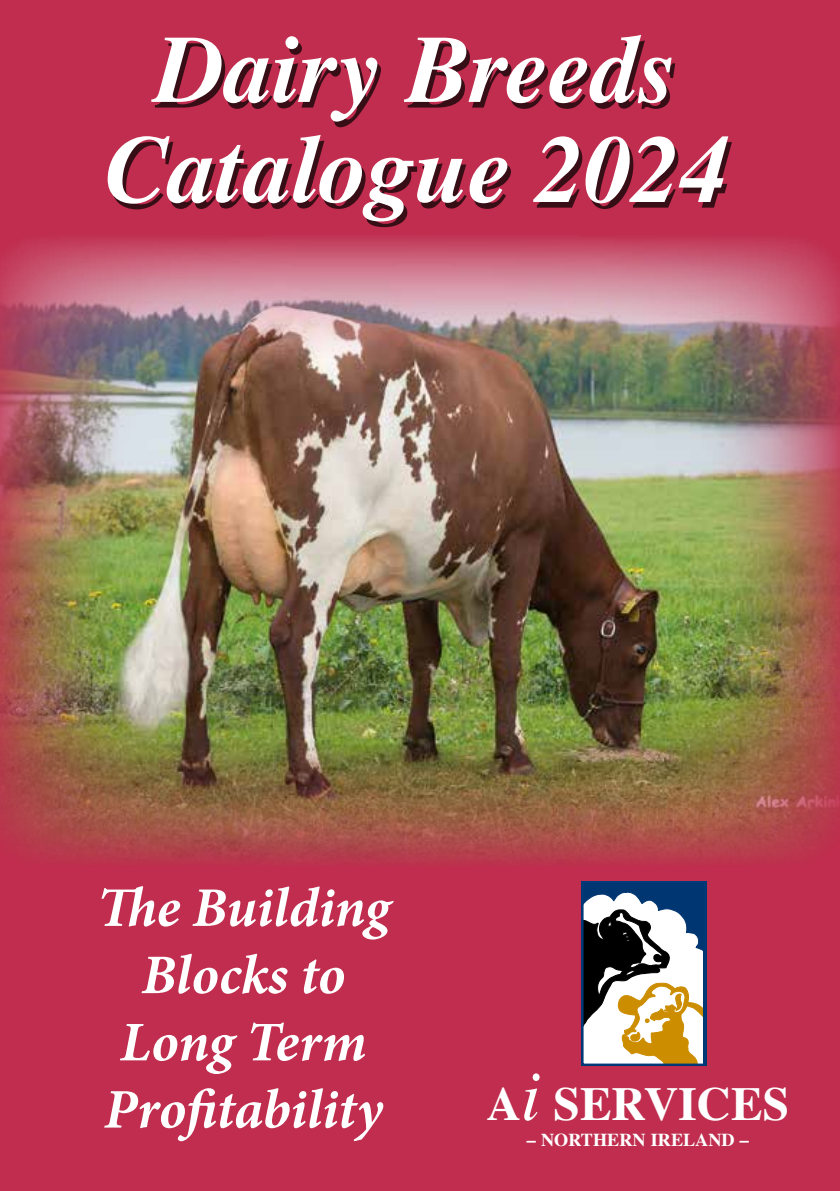
<style>
.page{position:relative;width:840px;height:1191px;background:#fff}
.page>*{position:absolute;margin:0;border:0;box-sizing:border-box;transform-origin:0 0}
.t1{font:italic 700 96px/100px "STIX General";color:#fff;text-align:center}
.t2{font:italic 700 56px/67.2px "Minion Pro";letter-spacing:-.005em;color:#fff;text-align:center}
.t3{font:700 47.4px "Times";color:#fff}
.t4{font:700 18.2px "Times";color:#fff}
.s1{font-weight:400;font-style:italic;font-size:71px}
</style>
<div class="page">
<div style="left:0;top:0;width:839px;height:1191px;background:#c02d4e"></div>
<svg style="left:584px;top:884px;width:118px;height:178px"></svg>
<div style="left:581px;top:881px;width:124px;height:184px;border:2px solid #003a78"></div>
<img style="left:0;top:238px;width:839px;height:624px">
<h1 class="t1" style="left:104px;top:21px;width:624px">Dairy Breeds<br>Catalogue 2024</h1>
<p class="t2" style="left:97px;top:873px;width:294px">The Building<br>Blocks to<br>Long Term<br>Profitability</p>
<p class="t3" style="left:486px;top:1058px;width:304px">A<span class="s1">i</span> SERVICES</p>
<p class="t4" style="left:526px;top:1122px;width:223px">– NORTHERN IRELAND –</p>
</div>
